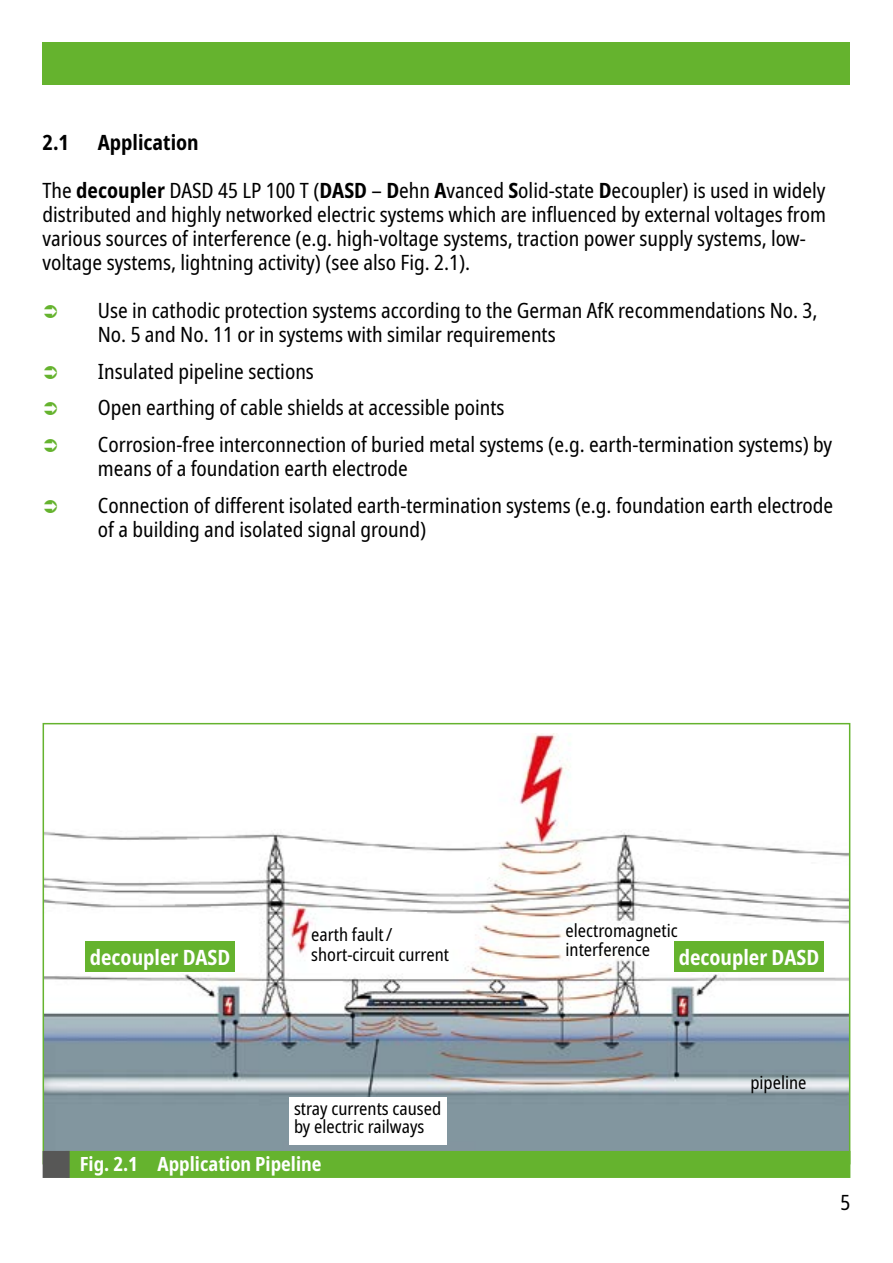
<style>
.page{position:relative;width:893px;height:1263px;background:#fff}
.page>*{position:absolute;margin:0;border:0;box-sizing:border-box;transform-origin:0 0}
.t1{font:condensed 21px/24px "Noto Sans";color:#000}
.t2{font:700 condensed 21px "Noto Sans";color:#fff}
.t3{font:700 condensed 21px "Noto Sans";color:#000}
.t4{font:700 condensed 19.5px "Noto Sans";color:#fff}
.t5{font:condensed 18px/19.2px "Noto Sans";color:#000}
.s1{font-weight:700}
</style>
<div class="page">
<div style="left:43px;top:43px;width:807px;height:42px;background:#65b32e"></div>
<img style="left:46px;top:734px;width:801px;height:417px">
<div style="left:66px;top:1151px;width:784px;height:27px;background:#65b32e"></div>
<div style="left:43px;top:1151px;width:27px;height:27px;background:#575756"></div>
<div style="left:85px;top:941px;width:150px;height:31px;background:#65b32e"></div>
<div style="left:290px;top:1097px;width:157px;height:47px;background:#fff"></div>
<div style="left:674px;top:941px;width:149px;height:31px;background:#65b32e"></div>
<p class="t3" style="left:43px;top:127px;width:28px">2.1</p>
<p class="t3" style="left:98px;top:127px;width:102px">Application</p>
<p class="t1" style="left:43px;top:179px;width:785px">The <span class="s1">decoupler</span> DASD 45 LP 100 T (<span class="s1">DASD</span> – <span class="s1">D</span>ehn <span class="s1">A</span>vanced <span class="s1">S</span>olid-state <span class="s1">D</span>ecoupler) is used in widely distributed and highly networked electric systems which are influenced by external voltages from various sources of interference (e.g. high-voltage systems, traction power supply systems, low&shy;voltage systems, lightning activity) (see also Fig. 2.1).</p>
<p class="t1" style="left:98px;top:299px;width:721px">Use in cathodic protection systems according to the German AfK recommendations No. 3,<br>No. 5 and No. 11 or in systems with similar requirements</p>
<p class="t1" style="left:98px;top:353px;width:736px;line-height:36.8px">Insulated pipeline sections<br>Open earthing of cable shields at accessible points<br>Corrosion-free interconnection of buried metal systems (e.g. earth-termination systems) by</p>
<p class="t1" style="left:98px;top:451px;width:737px;line-height:36.8px">means of a foundation earth electrode<br>Connection of different isolated earth-termination systems (e.g. foundation earth electrode</p>
<p class="t1" style="left:98px;top:518px;width:330px">of a building and isolated signal ground)</p>
<p class="t2" style="left:90px;top:942px;width:142px">decoupler DASD</p>
<p class="t5" style="left:311px;top:926px;width:139px">earth fault/ short-circuit current</p>
<p class="t5" style="left:294px;top:1100px;width:149px;line-height:18px">stray currents caused by electric railways</p>
<p class="t4" style="left:80px;top:1150px;width:243px">Fig. 2.1 Application Pipeline</p>
<p class="t5" style="left:566px;top:921px;width:114px">electromagnetic interference</p>
<p class="t2" style="left:679px;top:942px;width:142px">decoupler DASD</p>
<p class="t5" style="left:750px;top:1074px;width:58px">pipeline</p>
<p class="t1" style="left:840px;top:1191px;width:11px">5</p>
</div>
